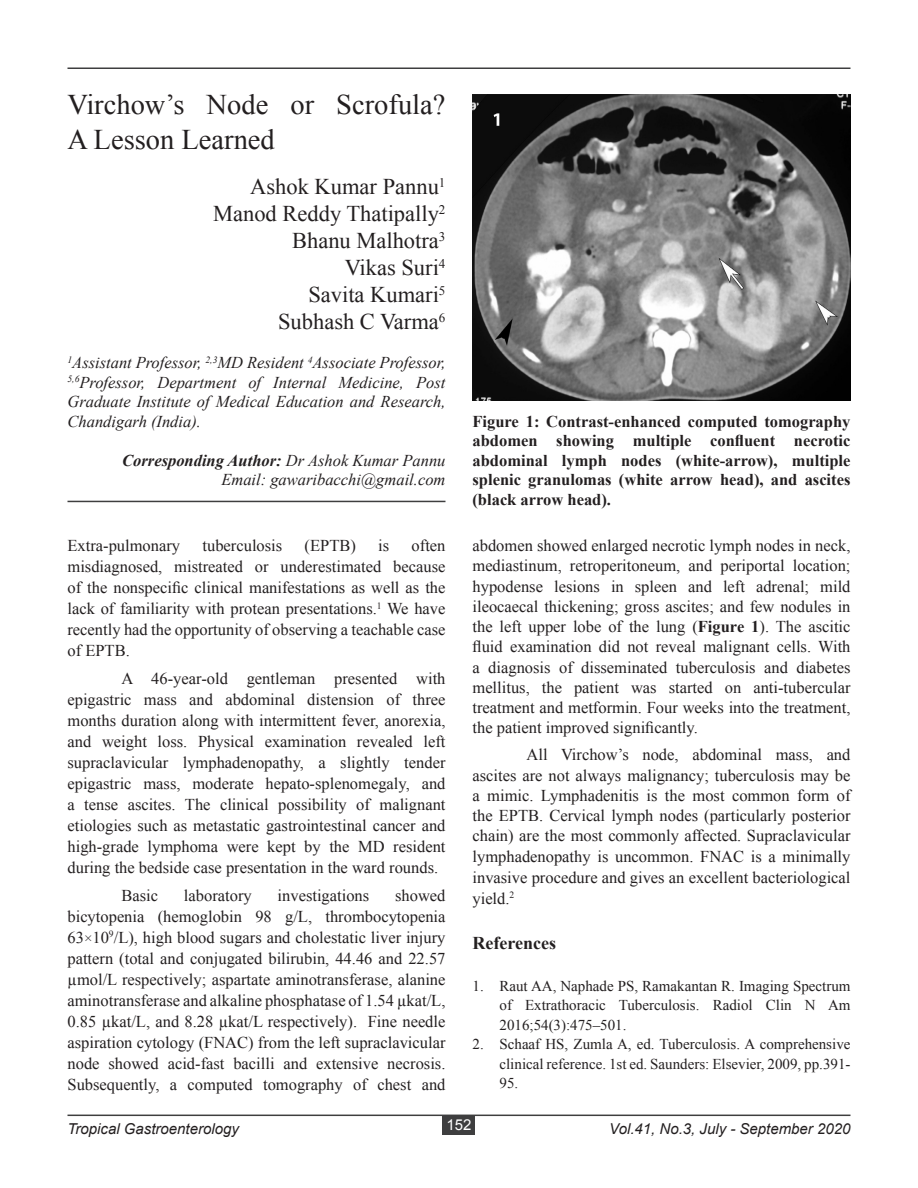
<style>
.page{position:relative;width:918px;height:1188px;background:#fff}
.page>*{position:absolute;margin:0;border:0;box-sizing:border-box;transform-origin:0 0}
.t1{font:28.5px/34.5px "Times New Roman";color:#231f20}
.Author_Name{font:22.5px "Times New Roman";color:#231f20}
.Running_Matter{font:700 18px "Times New Roman";color:#231f20}
.Running_Matter-2{font:16.5px/21px "Times New Roman";color:#231f20;text-align:justify}
.Department_and_Corre{font:italic 16.5px/19.5px "Times New Roman";color:#231f20;text-align:justify}
.Running_Matter-3{font:700 16.5px/19.5px "Times New Roman";color:#231f20;text-align:justify}
.Department_and_Corre-2{font:italic 700 16.5px "Times New Roman";color:#231f20}
.References{font:15px/19.5px "Times New Roman";color:#231f20;text-align:justify}
.t2{font:italic 15px "Arial";color:#231f20}
.t3{font:15px "Arial";color:#fff}
.s1{font-weight:400}
.s2{font-size:15px}
.s3{font-weight:700}
</style>
<div class="page">
<hr style="left:68px;top:1115px;width:782px;height:1px;background:#3e3e3f">
<hr style="left:68px;top:68px;width:782px;height:1px;background:#3e3e3f">
<div style="left:443px;top:1115px;width:32px;height:20px;background:#3e3e3f"></div>
<hr style="left:68px;top:501px;width:378px;height:1px;background:#3e3e3f">
<img style="left:472px;top:94px;width:378px;height:307px">
<p class="t1" style="left:68px;top:87px;width:380px">Virchow’s Node or Scrofula?<br>A Lesson Learned</p>
<p class="Author_Name" style="left:250px;top:172px;width:197px">Ashok Kumar Pannu<sup>1</sup></p>
<p class="Author_Name" style="left:213px;top:199px;width:234px">Manod Reddy Thatipally<sup>2</sup></p>
<p class="Author_Name" style="left:292px;top:226px;width:155px">Bhanu Malhotra<sup>3</sup></p>
<p class="Author_Name" style="left:345px;top:253px;width:102px">Vikas Suri<sup>4</sup></p>
<p class="Author_Name" style="left:308px;top:280px;width:139px">Savita Kumari<sup>5</sup></p>
<p class="Author_Name" style="left:278px;top:307px;width:169px">Subhash C Varma<sup>6</sup></p>
<p class="Department_and_Corre" style="left:68px;top:353px;width:380px"><sup>1</sup>Assistant Professor, <sup>2,3</sup>MD Resident <sup>4</sup>Associate Professor, <sup>5,6</sup>Professor, Department of Internal Medicine, Post Graduate Institute of Medical Education and Research, Chandigarh (India).</p>
<p class="Department_and_Corre-2" style="left:122px;top:449px;width:325px">Corresponding Author: <span class="s1">Dr Ashok Kumar Pannu</span></p>
<p class="Department_and_Corre" style="left:221px;top:470px;width:226px">Email: gawaribacchi@gmail.com</p>
<p class="Running_Matter-2" style="left:68px;top:535px;width:114px">Extra-pulmonary</p>
<p class="Running_Matter-2" style="left:203px;top:535px;width:81px">tuberculosis</p>
<p class="Running_Matter-2" style="left:305px;top:535px;width:53px">(EPTB)</p>
<p class="Running_Matter-2" style="left:378px;top:535px;width:13px">is</p>
<p class="Running_Matter-2" style="left:68px;top:535px;width:380px;text-indent:344px">often misdiagnosed, mistreated or underestimated because of the nonspecific clinical manifestations as well as the lack of familiarity with protean presentations.<sup>1</sup> We have recently had the opportunity of observing a teachable case of EPTB.</p>
<p class="Running_Matter-2" style="left:68px;top:668px;width:380px;text-indent:54px">A 46-year-old gentleman presented with epigastric mass and abdominal distension of three months duration along with intermittent fever, anorexia, and weight loss. Physical examination revealed left supraclavicular lymphadenopathy, a slightly tender epigastric mass, moderate hepato-splenomegaly, and a tense ascites. The clinical possibility of malignant etiologies such as metastatic gastrointestinal cancer and high-grade lymphoma were kept by the MD resident during the bedside case presentation in the ward rounds.</p>
<p class="Running_Matter-2" style="left:122px;top:884px;width:38px">Basic</p>
<p class="Running_Matter-2" style="left:184px;top:884px;width:69px">laboratory</p>
<p class="Running_Matter-2" style="left:278px;top:884px;width:93px">investigations</p>
<p class="Running_Matter-2" style="left:68px;top:884px;width:380px;text-indent:328px">showed bicytopenia (hemoglobin 98 g/L, thrombocytopenia 63<span class="s2">×</span>10<sup>9</sup>/L), high blood sugars and cholestatic liver injury pattern (total and conjugated bilirubin, 44.46 and 22.57 µmol/L respectively; aspartate aminotransferase, alanine aminotransferase and alkaline phosphatase of 1.54 µkat/L, 0.85 µkat/L, and 8.28 µkat/L respectively). Fine needle aspiration cytology (FNAC) from the left supraclavicular node showed acid-fast bacilli and extensive necrosis.<br>Subsequently, a computed tomography of chest and</p>
<p class="Running_Matter-3" style="left:472px;top:411px;width:380px">Figure 1: Contrast-enhanced computed tomography abdomen showing multiple confluent necrotic abdominal lymph nodes (white-arrow), multiple splenic granulomas (white arrow head), and ascites (black arrow head).</p>
<p class="Running_Matter-2" style="left:472px;top:535px;width:380px;line-height:20.2px">abdomen showed enlarged necrotic lymph nodes in neck, mediastinum, retroperitoneum, and periportal location; hypodense lesions in spleen and left adrenal; mild ileocaecal thickening; gross ascites; and few nodules in the left upper lobe of the lung (<span class="s3">Figure 1</span>). The ascitic fluid examination did not reveal malignant cells. With a diagnosis of disseminated tuberculosis and diabetes mellitus, the patient was started on anti-tubercular treatment and metformin. Four weeks into the treatment, the patient improved significantly.</p>
<p class="Running_Matter-2" style="left:472px;top:744px;width:380px;line-height:20.4px;text-indent:54px">All Virchow’s node, abdominal mass, and ascites are not always malignancy; tuberculosis may be a mimic. Lymphadenitis is the most common form of the EPTB. Cervical lymph nodes (particularly posterior chain) are the most commonly affected. Supraclavicular lymphadenopathy is uncommon. FNAC is a minimally invasive procedure and gives an excellent bacteriological yield.<sup>2</sup></p>
<p class="Running_Matter" style="left:472px;top:930px;width:85px">References</p>
<p class="References" style="left:500px;top:976px;width:353px;text-indent:-27px">1. Raut AA, Naphade PS, Ramakantan R. Imaging Spectrum of Extrathoracic Tuberculosis. Radiol Clin N Am 2016;54(3):475–501.</p>
<p class="References" style="left:500px;top:1034px;width:353px;text-indent:-27px">2. Schaaf HS, Zumla A, ed. Tuberculosis. A comprehensive clinical reference. 1st ed. Saunders: Elsevier, 2009, pp.391- 95.</p>
<p class="t3" style="left:446px;top:1115px;width:27px">152</p>
<p class="t2" style="left:68px;top:1119px;width:173px">Tropical Gastroenterology</p>
<p class="t2" style="left:609px;top:1119px;width:243px">Vol.41, No.3, July - September 2020</p>
</div>
